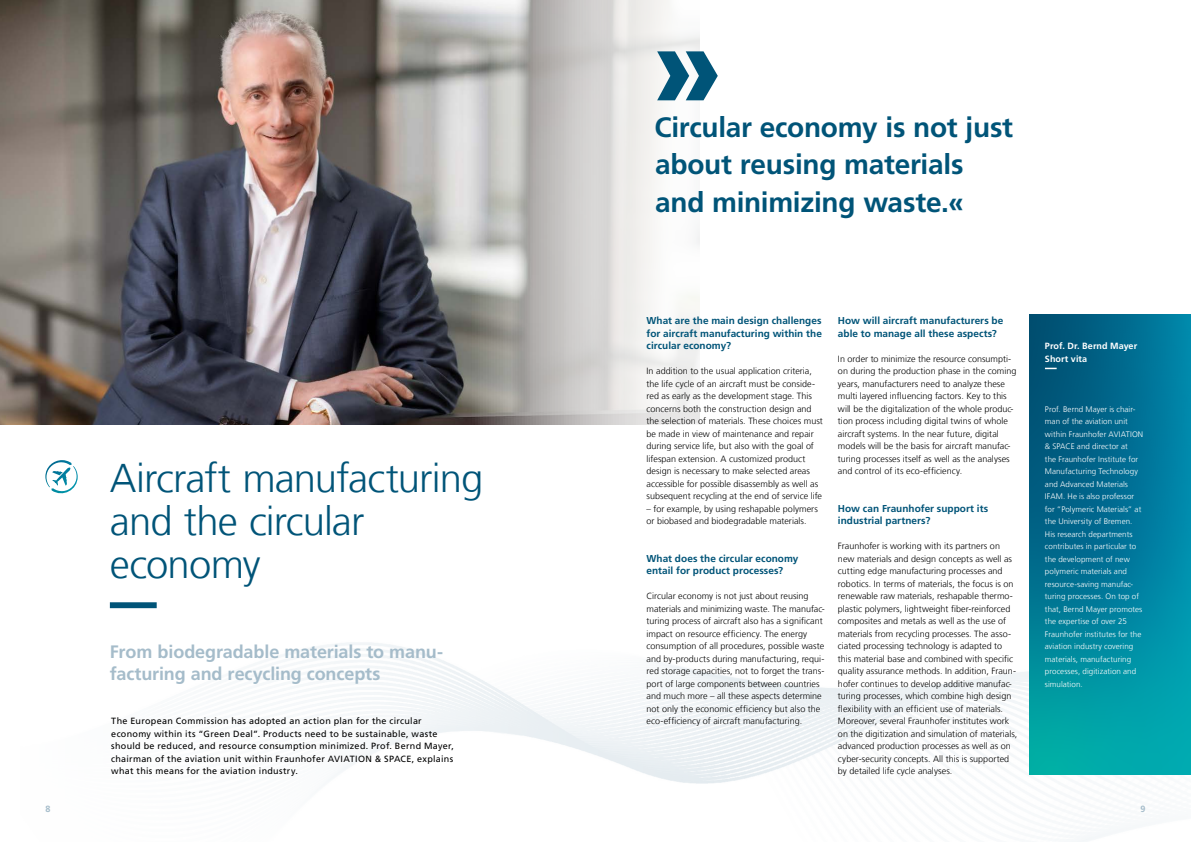
<style>
.page{position:relative;width:1191px;height:842px;background:#fff}
.page>*{position:absolute;margin:0;border:0;box-sizing:border-box;transform-origin:0 0}
.t1{font:900 120px "Frutiger LT Com";color:#005478}
.t2{font:300 40px/43.2px "Frutiger LT Com";letter-spacing:-.025em;color:#005478}
.t3{font:700 28px/37.5px "Frutiger LT Com";letter-spacing:-.01em;color:#005478}
.t4{font:700 18px/22px "Frutiger LT Com";letter-spacing:-.005em;color:#a5bcca}
.t5{font:700 10px/12.5px "Frutiger LT Com";letter-spacing:.005em;color:#005478}
.t6{font:300 9px/12.5px "Frutiger LT Com";letter-spacing:.005em;color:#000}
.t7{font:9px/12.5px "Frutiger LT Com";letter-spacing:.03em;color:#000}
.t8{font:700 9px/12.5px "Frutiger LT Com";letter-spacing:.01em;color:#fff}
.t9{font:700 9px "Frutiger LT Com";color:#a5bcca}
.t10{font:300 8px/12.5px "Frutiger LT Com";letter-spacing:.005em;color:#fff}
</style>
<div class="page">
<img style="left:0;top:0;width:699px;height:424px">
<img style="left:109px;top:602px;width:1082px;height:240px">
<svg style="left:1029px;top:315px;width:162px;height:459px;background:#007d98"></svg>
<svg style="left:1045px;top:368px;width:100px;height:1px"></svg>
<svg style="left:45px;top:460px;width:33px;height:34px"></svg>
<svg style="left:110px;top:602px;width:385px;height:6px"></svg>
<h1 class="t1" style="left:650px;top:-6px;width:75px">»</h1>
<h2 class="t2" style="left:110px;top:457px;width:375px">Aircraft manufacturing and the circular economy</h2>
<h3 class="t4" style="left:110px;top:641px;width:335px">From biodegradable materials to manu&shy;facturing and recycling concepts</h3>
<p class="t7" style="left:111px;top:715px;width:344px">The European Commission has adopted an action plan for the circular economy within its “Green Deal”. Products need to be sustainable, waste should be reduced, and resource consumption minimized. Prof. Bernd Mayer, chairman of the aviation unit within Fraunhofer AVIATION &amp; SPACE, explains what this means for the aviation industry.</p>
<h3 class="t3" style="left:654px;top:108px;width:360px">Circular economy is not just about reusing materials and minimizing waste.«</h3>
<p class="t5" style="left:646px;top:315px;width:177px;text-align:justify">What are the main design challenges for aircraft manufacturing within the circular economy?</p>
<p class="t6" style="left:646px;top:365px;width:178px">In addition to the usual application criteria, the life cycle of an aircraft must be conside&shy;red as early as the development stage. This concerns both the construction design and the selection of materials. These choices must be made in view of maintenance and repair during service life, but also with the goal of lifespan extension. A customized product design is necessary to make selected areas accessible for possible disassembly as well as subsequent recycling at the end of service life</p>
<p class="t6" style="left:646px;top:502px;width:173px">– for example, by using reshapable polymers or biobased and biodegradable materials.</p>
<p class="t5" style="left:646px;top:552px;width:153px">What does the circular economy entail for product processes?</p>
<p class="t6" style="left:646px;top:590px;width:180px">Circular economy is not just about reusing materials and minimizing waste. The manufac&shy;turing process of aircraft also has a significant impact on resource efficiency. The energy consumption of all procedures, possible waste and by-products during manufacturing, requi&shy;red storage capacities, not to forget the trans&shy;port of large components between countries and much more – all these aspects determine not only the economic efficiency but also the eco-efficiency of aircraft manufacturing.</p>
<p class="t5" style="left:838px;top:315px;width:167px">How will aircraft manufacturers be able to manage all these aspects?</p>
<p class="t6" style="left:838px;top:352px;width:180px">In order to minimize the resource consumpti&shy;on during the production phase in the coming years, manufacturers need to analyze these multi layered influencing factors. Key to this will be the digitalization of the whole produc&shy;tion process including digital twins of whole aircraft systems. In the near future, digital models will be the basis for aircraft manufac&shy;turing processes itself as well as the analyses and control of its eco-efficiency.</p>
<p class="t5" style="left:838px;top:502px;width:152px">How can Fraunhofer support its industrial partners?</p>
<p class="t6" style="left:838px;top:540px;width:181px">Fraunhofer is working with its partners on new materials and design concepts as well as cutting edge manufacturing processes and robotics. In terms of materials, the focus is on renewable raw materials, reshapable thermo&shy;plastic polymers, lightweight fiber-reinforced composites and metals as well as the use of materials from recycling processes. The asso&shy;ciated processing technology is adapted to this material base and combined with specific quality assurance methods. In addition, Fraun&shy;hofer continues to develop additive manufac&shy;turing processes, which combine high design flexibility with an efficient use of materials.<br>Moreover, several Fraunhofer institutes work on the digitization and simulation of materials, advanced production processes as well as on cyber-security concepts. All this is supported by detailed life cycle analyses.</p>
<p class="t8" style="left:1045px;top:340px;width:94px">Prof. Dr. Bernd Mayer<br>Short vita</p>
<p class="t10" style="left:1045px;top:403px;width:100px">Prof. Bernd Mayer is chair&shy;man of the aviation unit within Fraunhofer AVIATION &amp; SPACE and director at<br>the Fraunhofer Institute for<br>Manufacturing Technology and Advanced Materials<br>IFAM. He is also professor for “Polymeric Materials” at the University of Bremen.<br>His research departments contributes in particular to the development of new polymeric materials and resource-saving manufac&shy;turing processes. On top of that, Bernd Mayer promotes the expertise of over 25<br>Fraunhofer institutes for the aviation industry covering materials, manufacturing processes, digitization and simulation.</p>
<p class="t9" style="left:45px;top:803px;width:7px">8</p>
<p class="t9" style="left:1140px;top:803px;width:7px">9</p>
</div>
